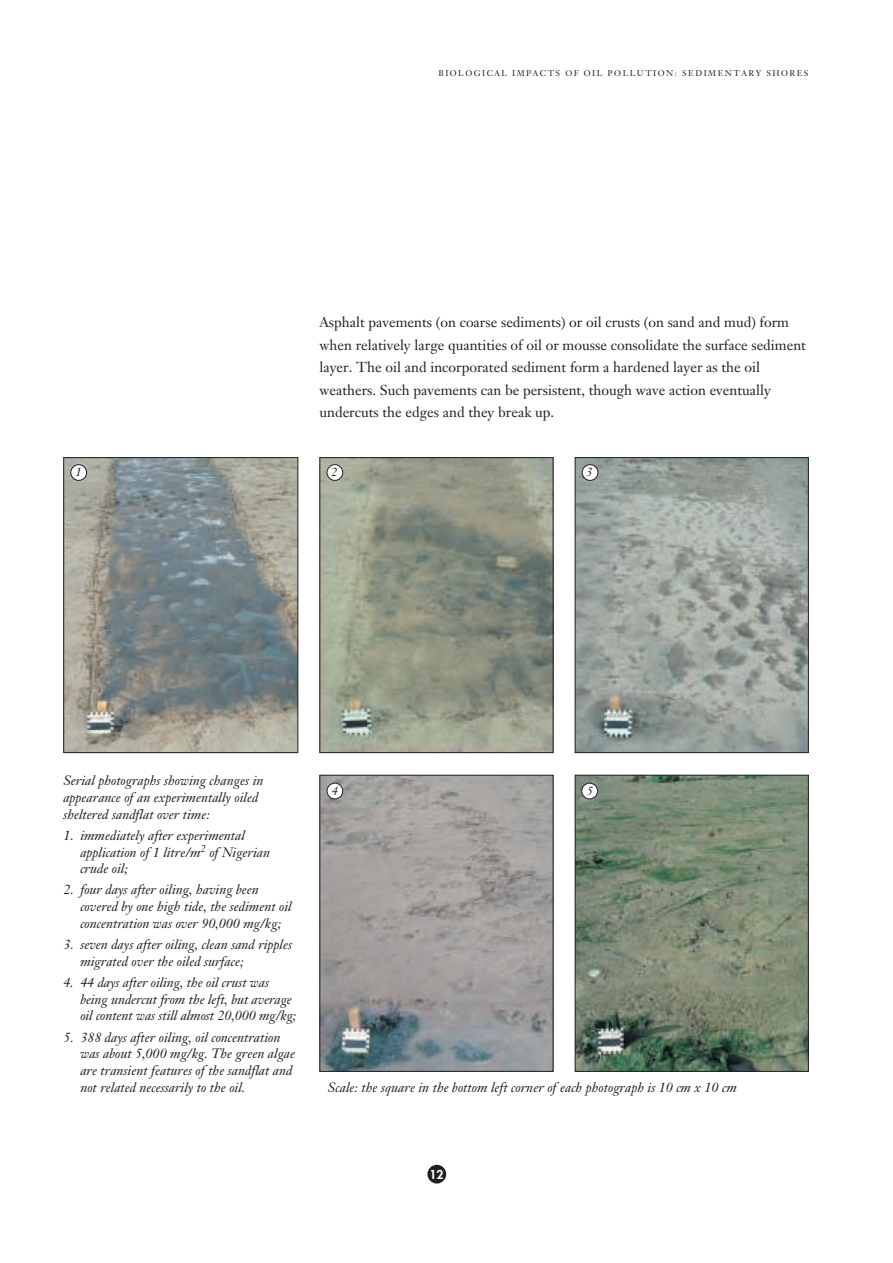
<style>
.page{position:relative;width:893px;height:1263px;background:#fff}
.page>*{position:absolute;margin:0;border:0;box-sizing:border-box;transform-origin:0 0}
.t1{font:14.25px/22.5px "Janson Text";color:#231f20}
.t2{font:italic 13.5px/16.8px "Janson Text";color:#231f20}
.t3{font:italic 12px "Janson Text";color:#231f20}
.t4{font:800 12px "Futura";color:#fff}
.t5{font:8.25px "Janson Text";letter-spacing:.18em;color:#231f20}
</style>
<div class="page">
<div style="left:427px;top:1165px;width:19px;height:19px;background:#231f20;border-radius:50%"></div>
<img style="left:65px;top:459px;width:231px;height:292px">
<div style="left:63px;top:457px;width:235px;height:296px;border:1px solid #231f20"></div>
<img style="left:321px;top:459px;width:230px;height:292px">
<div style="left:319px;top:457px;width:234px;height:296px;border:1px solid #231f20"></div>
<img style="left:576px;top:459px;width:230px;height:292px">
<div style="left:574px;top:457px;width:234px;height:296px;border:1px solid #231f20"></div>
<div style="left:71px;top:465px;width:16px;height:15px;background:#fff;border-radius:50%"></div>
<div style="left:70px;top:464px;width:17px;height:17px;border:1px solid #231f20;border-radius:50%"></div>
<div style="left:327px;top:465px;width:16px;height:15px;background:#fff;border-radius:50%"></div>
<div style="left:326px;top:464px;width:17px;height:17px;border:1px solid #231f20;border-radius:50%"></div>
<img style="left:321px;top:777px;width:230px;height:293px">
<div style="left:319px;top:775px;width:234px;height:297px;border:1px solid #231f20"></div>
<img style="left:576px;top:777px;width:230px;height:293px">
<div style="left:574px;top:775px;width:234px;height:297px;border:1px solid #231f20"></div>
<div style="left:581px;top:783px;width:16px;height:16px;background:#fff;border-radius:50%"></div>
<div style="left:581px;top:783px;width:17px;height:16px;border:1px solid #231f20;border-radius:50%"></div>
<div style="left:327px;top:783px;width:16px;height:16px;background:#fff;border-radius:50%"></div>
<div style="left:326px;top:783px;width:17px;height:16px;border:1px solid #231f20;border-radius:50%"></div>
<div style="left:582px;top:465px;width:16px;height:15px;background:#fff;border-radius:50%"></div>
<div style="left:582px;top:464px;width:16px;height:17px;border:1px solid #231f20;border-radius:50%"></div>
<p class="t5" style="left:438px;top:70px;width:371px">BIOLOGICAL IMPACTS OF OIL POLLUTION: SEDIMENTARY SHORES</p>
<p class="t1" style="left:319px;top:312px;width:488px">Asphalt pavements (on coarse sediments) or oil crusts (on sand and mud) form when relatively large quantities of oil or mousse consolidate the surface sediment layer. The oil and incorporated sediment form a hardened layer as the oil weathers. Such pavements can be persistent, though wave action eventually undercuts the edges and they break up.</p>
<p class="t3" style="left:76px;top:468px;width:8px">1</p>
<p class="t3" style="left:331px;top:468px;width:8px">2</p>
<p class="t3" style="left:586px;top:468px;width:8px">3</p>
<p class="t2" style="left:63px;top:774px;width:201px">Serial photographs showing changes in appearance of an experimentally oiled sheltered sandflat over time:</p>
<p class="t2" style="left:80px;top:828px;width:191px;text-indent:-17px">1. immediately after experimental application of 1 litre/m<sup>2</sup> of Nigerian crude oil;</p>
<p class="t2" style="left:80px;top:883px;width:213px;text-indent:-17px">2. four days after oiling, having been covered by one high tide, the sediment oil concentration was over 90,000 mg/kg;</p>
<p class="t2" style="left:80px;top:938px;width:213px;text-indent:-17px">3. seven days after oiling, clean sand ripples migrated over the oiled surface;</p>
<p class="t2" style="left:80px;top:975px;width:217px;text-indent:-17px">4. 44 days after oiling, the oil crust was being undercut from the left, but average oil content was still almost 20,000 mg/kg;</p>
<p class="t2" style="left:80px;top:1030px;width:216px;text-indent:-17px">5. 388 days after oiling, oil concentration was about 5,000 mg/kg. The green algae are transient features of the sandflat and not related necessarily to the oil.</p>
<p class="t3" style="left:332px;top:786px;width:8px">4</p>
<p class="t3" style="left:586px;top:786px;width:8px">5</p>
<p class="t2" style="left:328px;top:1080px;width:410px">Scale: the square in the bottom left corner of each photograph is 10 cm x 10 cm</p>
<p class="t4" style="left:429px;top:1168px;width:15px">12</p>
</div>
